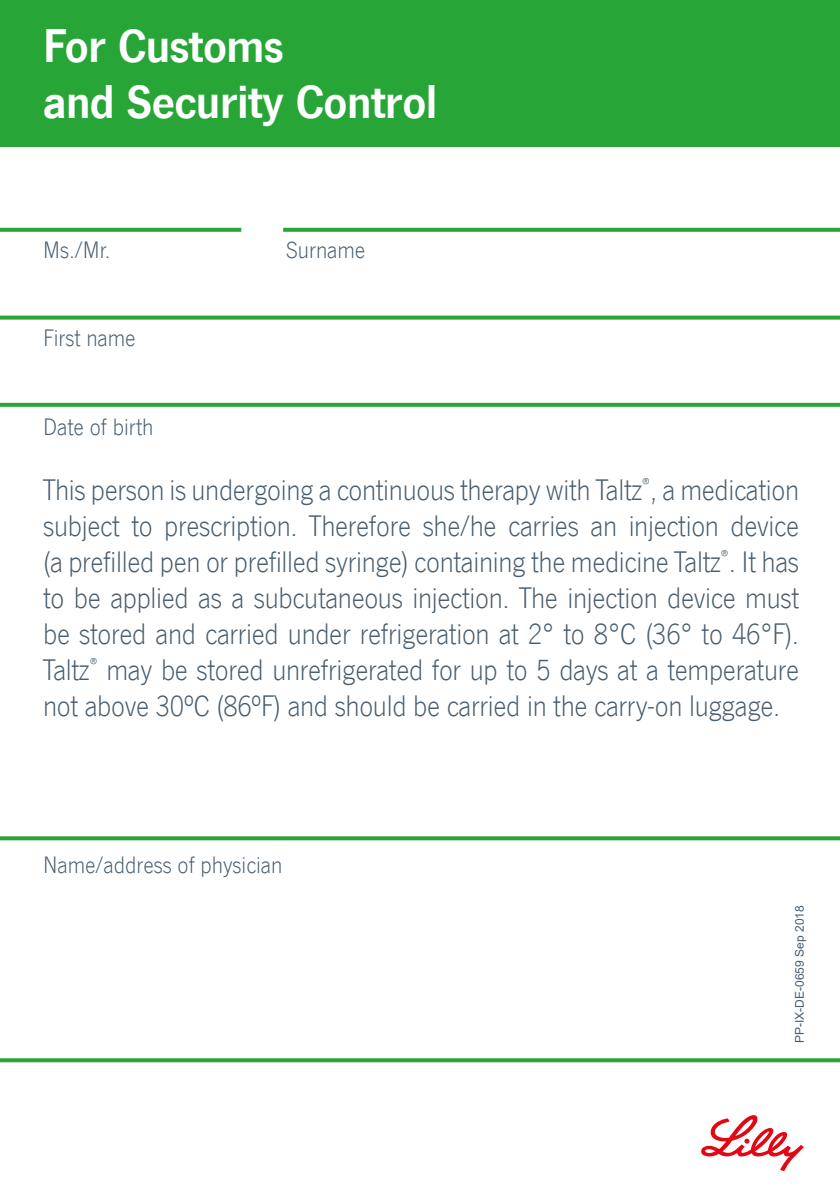
<style>
.page{position:relative;width:840px;height:1191px;background:#fff}
.page>*{position:absolute;margin:0;border:0;box-sizing:border-box;transform-origin:0 0}
.t1{font:700 48px/56px "News Gothic Com";letter-spacing:-.01em;color:#fff}
.t2{font:300 30px/36px "News Gothic Com";letter-spacing:-.01em;color:#475c6d;text-align:justify}
.t3{font:300 24px "News Gothic Com";color:#475c6d}
.t4{font:12px "Arial";color:#475c6d}
</style>
<div class="page">
<svg style="left:701px;top:1115px;width:102px;height:56px"></svg>
<div style="left:0;top:0;width:839px;height:147px;background:#27a536"></div>
<svg style="left:0;top:228px;width:241px;height:4px"></svg>
<svg style="left:283px;top:228px;width:556px;height:4px;background:#31a940"></svg>
<svg style="left:0;top:315px;width:839px;height:4px;background:#46b253"></svg>
<svg style="left:0;top:403px;width:839px;height:4px;background:#30a83e"></svg>
<svg style="left:0;top:836px;width:839px;height:4px;background:#38ac46"></svg>
<svg style="left:0;top:1058px;width:839px;height:4px;background:#36ab44"></svg>
<h1 class="t1" style="left:43px;top:18px;width:395px">For Customs<br>and Security Control</h1>
<p class="t3" style="left:43px;top:237px;width:69px">Ms./Mr.</p>
<p class="t3" style="left:286px;top:237px;width:81px">Surname</p>
<p class="t3" style="left:43px;top:325px;width:94px">First name</p>
<p class="t3" style="left:43px;top:414px;width:112px">Date of birth</p>
<p class="t2" style="left:43px;top:472px;width:757px">This person is undergoing a continuous therapy with Taltz<sup>®</sup>, a medication subject to prescription. Therefore she/he carries an injection device (a prefilled pen or prefilled syringe) containing the medicine Taltz<sup>®</sup>. It has to be applied as a subcutaneous injection. The injection device must be stored and carried under refrigeration at 2° to 8°C (36° to 46°F).<br>Taltz<sup>®</sup> may be stored unrefrigerated for up to 5 days at a temperature not above 30ºC (86ºF) and should be carried in the carry-on luggage.</p>
<p class="t3" style="left:43px;top:852px;width:240px">Name/address of physician</p>
<p class="t4" style="left:790px;top:1043px;width:139px;rotate:-90deg">PP-IX-DE-0659 Sep 2018</p>
</div>
